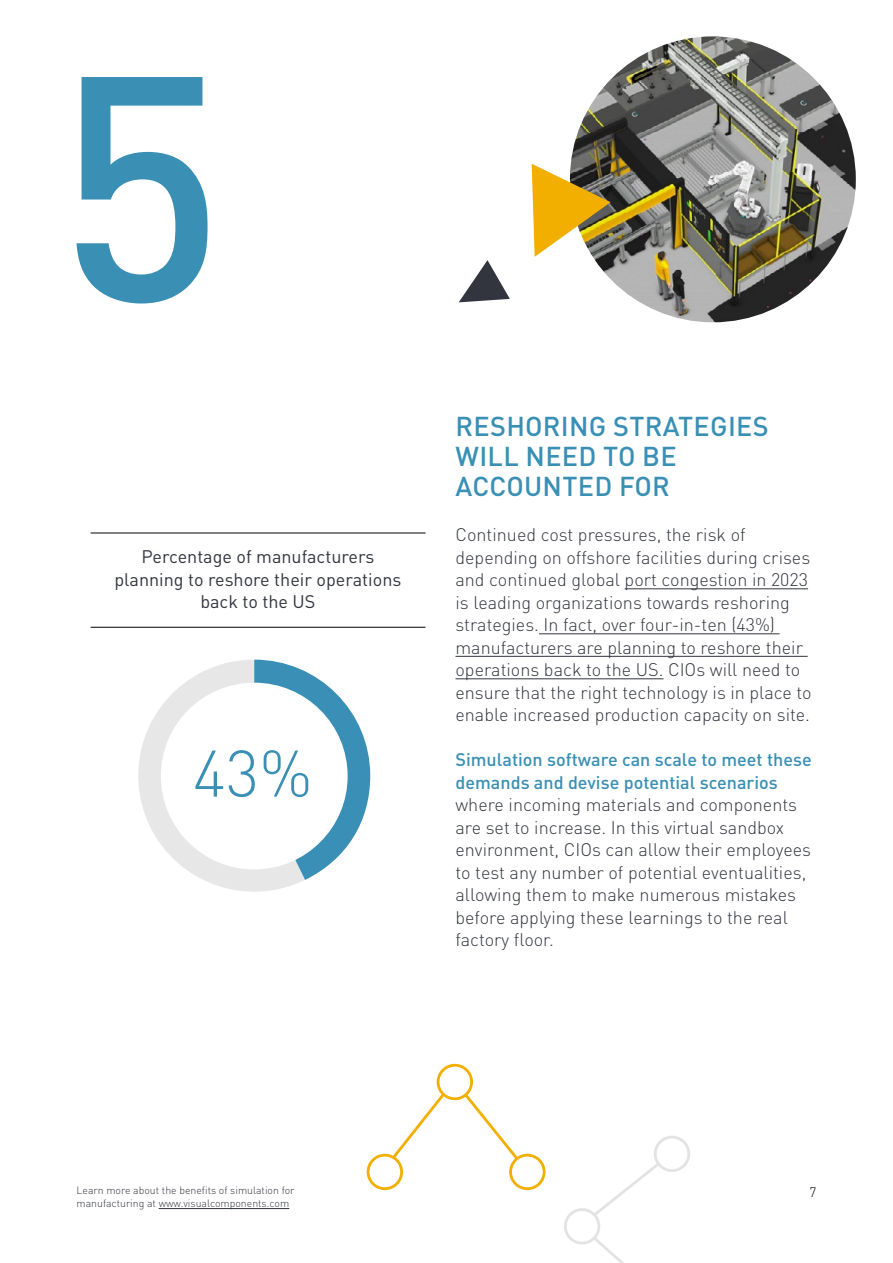
<style>
.page{position:relative;width:893px;height:1263px;background:#fff}
.page>*{position:absolute;margin:0;border:0;box-sizing:border-box;transform-origin:0 0}
.t1{font:500 315px "DINOT";color:#398fb4}
.t2{font:300 64.65px "DINOT";color:#398fb4}
.t3{font:500 27px/30px "DINOT";letter-spacing:.01em;color:#398fb4}
.t4{font:300 18px/22.5px "DINOT";color:#32353e}
.t5{font:500 18px/22.5px "DINOT";color:#398fb4}
.t6{font:18px/22.5px "DINOT";color:#32353e;text-align:center}
.t7{font:300 13.5px "DINOT";color:#000}
.t8{font:300 10.5px/12.6px "DINOT";color:#32353e}
</style>
<div class="page">
<hr style="left:159px;top:1208px;width:130px;height:1px;background:#32353e">
<hr style="left:625px;top:588px;width:183px;height:1px;background:#32353e">
<hr style="left:539px;top:633px;width:241px;height:1px;background:#32353e">
<hr style="left:455px;top:656px;width:353px;height:1px;background:#32353e">
<hr style="left:455px;top:678px;width:208px;height:1px;background:#32353e">
<div style="left:654px;top:1136px;width:36px;height:36px;border:3px solid #e3e3e3;border-radius:50%"></div>
<div style="left:509px;top:1154px;width:36px;height:36px;border:3px solid #f2af00;border-radius:50%"></div>
<div style="left:367px;top:1154px;width:36px;height:36px;border:3px solid #f2af00;border-radius:50%"></div>
<div style="left:564px;top:1208px;width:36px;height:36px;border:3px solid #e3e3e3;border-radius:50%"></div>
<div style="left:437px;top:1064px;width:36px;height:36px;border:3px solid #f2af00;border-radius:50%"></div>
<svg style="left:591px;top:1160px;width:71px;height:58px"></svg>
<svg style="left:462px;top:1091px;width:58px;height:71px"></svg>
<svg style="left:390px;top:1090px;width:57px;height:71px"></svg>
<svg style="left:591px;top:1234px;width:33px;height:29px"></svg>
<svg style="left:138px;top:660px;width:166px;height:232px;fill:#e7e7e7"></svg>
<svg style="left:254px;top:660px;width:116px;height:220px"></svg>
<div style="left:161px;top:683px;width:187px;height:186px;background:#fff;border-radius:50%"></div>
<hr style="left:91px;top:627px;width:334px;height:1px;background:#000">
<hr style="left:91px;top:533px;width:334px;height:1px;background:#000">
<img style="left:570px;top:36px;width:286px;height:286px;border-radius:143px">
<svg style="left:459px;top:260px;width:51px;height:42px"></svg>
<svg style="left:532px;top:164px;width:79px;height:93px"></svg>
<h1 class="t1" style="left:57px;top:-14px;width:169px">5</h1>
<p class="t6" style="left:114px;top:545px;width:288px">Percentage of manufacturers planning to reshore their operations back to the US</p>
<h2 class="t2" style="left:193px;top:733px;width:122px">43%</h2>
<h3 class="t3" style="left:456px;top:411px;width:315px">RESHORING STRATEGIES<br>WILL NEED TO BE<br>ACCOUNTED FOR</h3>
<p class="t4" style="left:455px;top:523px;width:358px">Continued cost pressures, the risk of depending on offshore facilities during crises and continued global port congestion in 2023 is leading organizations towards reshoring strategies. In fact, over four-in-ten (43%) manufacturers are planning to reshore their operations back to the US. CIOs will need to ensure that the right technology is in place to enable increased production capacity on site.</p>
<p class="t5" style="left:455px;top:748px;width:358px">Simulation software can scale to meet these demands and devise potential scenarios</p>
<p class="t4" style="left:455px;top:793px;width:357px">where incoming materials and components are set to increase. In this virtual sandbox environment, CIOs can allow their employees to test any number of potential eventualities, allowing them to make numerous mistakes before applying these learnings to the real factory floor.</p>
<p class="t8" style="left:77px;top:1184px;width:220px">Learn more about the benefits of simulation for manufacturing at www.visualcomponents.com</p>
<p class="t7" style="left:809px;top:1183px;width:8px">7</p>
</div>
